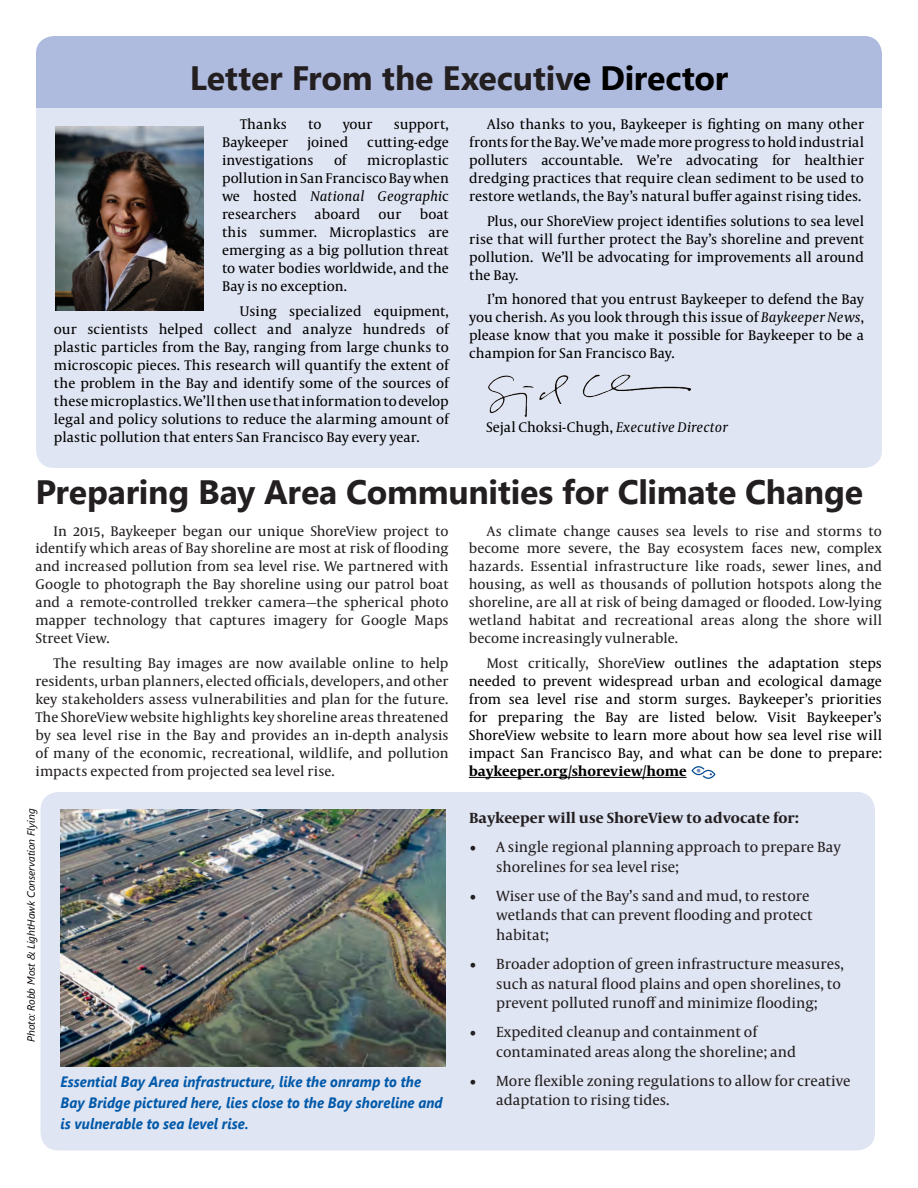
<style>
.page{position:relative;width:918px;height:1188px;background:#fff}
.page>*{position:absolute;margin:0;border:0;box-sizing:border-box;transform-origin:0 0}
.Newsletter_article_t{font:700 33.75px "Segoe UI";letter-spacing:-.01em;color:#231f20}
.Heading_1{font:700 33.75px "Segoe UI";letter-spacing:-.005em;color:#231f20}
.t1{font:15px/19.5px "Capitolium News 2";color:#231f20}
.t2{font:italic 700 15px/21px "Segoe UI";letter-spacing:.005em;color:#0159a9;scale:.9 1}
.Body_Copy{font:700 15px "Capitolium News 2";color:#231f20}
.Article_Body_2_copy{font:14.25px/18px "Capitolium News 2";color:#000;text-align:justify}
.Article_Body_2_copy-2{font:14.25px/18px "Capitolium News 2";color:#231f20;text-align:justify}
.Article_Body_2{font:14.25px "Capitolium News 2";color:#000}
.t3{font:italic 10.5px "Segoe UI";color:#060201}
.s1{color:#000}
.s2{font-style:italic}
.s3{color:#231f20}
.s4{font-weight:700}
</style>
<div class="page">
<hr style="left:469px;top:777px;width:218px;height:1px;background:#000">
<div style="left:40px;top:792px;width:835px;height:358px;background:#e0e5f3;border-radius:18px"></div>
<img style="left:60px;top:810px;width:386px;height:256px">
<svg style="left:692px;top:766px;width:23px;height:13px"></svg>
<div style="left:36px;top:38px;width:846px;height:430px;background:#e0e5f3;border-radius:18px"></div>
<img style="left:488px;top:374px;width:203px;height:43px">
<div style="left:36px;top:36px;width:846px;height:72px;background:#aebade"></div>
<img style="left:56px;top:127px;width:148px;height:184px">
<p class="Heading_1" style="left:190px;top:54px;width:540px">Letter From the Executiv<span class="s1">e Director</span></p>
<p class="Article_Body_2_copy" style="left:240px;top:115px;width:49px">Thanks</p>
<p class="Article_Body_2_copy" style="left:308px;top:115px;width:15px">to</p>
<p class="Article_Body_2_copy" style="left:343px;top:115px;width:31px">your</p>
<p class="Article_Body_2_copy" style="left:394px;top:115px;width:57px">support,</p>
<p class="Article_Body_2_copy" style="left:222px;top:133px;width:68px">Baykeeper</p>
<p class="Article_Body_2_copy" style="left:307px;top:133px;width:43px">joined</p>
<p class="Article_Body_2_copy" style="left:367px;top:133px;width:83px">cutting-edge</p>
<p class="Article_Body_2_copy" style="left:222px;top:151px;width:93px">investigations</p>
<p class="Article_Body_2_copy" style="left:334px;top:151px;width:14px">of</p>
<p class="Article_Body_2_copy" style="left:222px;top:151px;width:228px;text-indent:145px">microplastic pollution in San Francisco Bay when we hosted <span class="s2">National Geographi</span>c researchers</p>
<p class="Article_Body_2_copy" style="left:222px;top:205px;width:228px;text-indent:198px">boat this summer. Microplastics are emerging as a big pollution threat to water bodies worldwide, and the Bay is no exception.</p>
<p class="Article_Body_2_copy" style="left:54px;top:301px;width:396px;text-indent:186px">Using specialized equipment, our scientists helped collect and analyze hundreds of plastic particles from the Bay, ranging from large chunks to microscopic pieces. This research will quantify the extent of the problem in the Bay and identify some of the sources of these microplastics. We’ll then use that information to develop legal and policy solutions to reduce the alarming amount of plastic pollution that enters San Francisco Bay every year.</p>
<p class="Article_Body_2_copy" style="left:315px;top:205px;width:47px">aboard</p>
<p class="Article_Body_2_copy" style="left:379px;top:205px;width:24px">our</p>
<p class="Article_Body_2_copy" style="left:469px;top:115px;width:396px;text-indent:18px">Also thanks to you, Baykeeper is fighting on many other fronts for the Bay. We’ve made more progress to hold industrial polluters accountable. We’re advocating for healthier dredging practices that require clean sediment to be used to restore wetlands, the Bay’s natural buffer against rising tides.</p>
<p class="Article_Body_2_copy" style="left:469px;top:211px;width:396px;text-indent:18px">Plus, our ShoreView project identifies solutions to sea level rise that will further protect the Bay’s shoreline and prevent pollution. We’ll be advocating for improvements all around the Bay.</p>
<p class="Article_Body_2_copy" style="left:469px;top:290px;width:396px;text-indent:18px">I’m honored that you entrust Baykeeper to defend the Bay you cherish. As you look through this issue of <span class="s2">Baykeeper News</span>, please know that you make it possible for Baykeeper to be a champion for San Francisco Bay.</p>
<p class="Article_Body_2" style="left:486px;top:417px;width:243px">Sejal Choksi-Chugh, <span class="s2">Executive Director</span></p>
<p class="Newsletter_article_t" style="left:35px;top:468px;width:829px">Preparing Bay Area Communities for Climate Change</p>
<p class="Article_Body_2_copy-2" style="left:35px;top:521px;width:415px;text-indent:18px">In 2015, Baykeeper began our unique ShoreView project to identify which areas of Bay shoreline are most at risk of flooding and increased pollution from sea level rise. We partnered with Google to photograph the Bay shoreline using our patrol boat and a remote-controlled trekker camera—the spherical photo mapper technology that captures imagery for Google Maps Street View.</p>
<p class="Article_Body_2_copy-2" style="left:35px;top:654px;width:415px;text-indent:18px">The resulting Bay images are now available online to help residents, urban planners, elected officials, developers, and other key stakeholders assess vulnerabilities and plan for the future.<br>The ShoreView website highlights key shoreline areas threatened by sea level rise in the Bay and provides an in-depth analysis of many of the economic, recreational, wildlife, and pollution impacts expected from projected sea level rise.</p>
<p class="Article_Body_2_copy-2" style="left:469px;top:521px;width:415px;text-indent:18px">As climate change causes sea levels to rise and storms to become more severe, the Bay ecosystem faces new, complex hazards. Essential infrastructure like roads, sewer lines, and housing, as well as thousands of pollution hotspots along the shoreline, are all at risk of being damaged or flooded. Low-lying wetland habitat and recreational areas along the shore will become increasingly vulnerable.</p>
<p class="Article_Body_2_copy" style="left:469px;top:654px;width:415px;text-indent:18px"><span class="s3">Most critically, ShoreV</span>iew outlines the adaptation steps needed to prevent widespread urban and ecological damage from sea level rise and storm surges. Baykeeper’s priorities for preparing the Bay are listed below. Visit Baykeeper’s ShoreView website to learn more about how sea level rise will impact San Francisco Bay, and what can be done to prepare: <span class="s4">baykeeper.org/shoreview/home</span></p>
<p class="t3" style="left:24px;top:1042px;width:236px;rotate:-90deg">Photo: Robb Most &amp; LightHawk Conservation Flying</p>
<p class="Body_Copy" style="left:469px;top:807px;width:331px">Baykeeper will use ShoreView to advocate for:</p>
<p class="t1" style="left:496px;top:837px;width:346px;text-indent:-27px">• A single regional planning approach to prepare Bay shorelines for sea level rise;</p>
<p class="t1" style="left:496px;top:885px;width:318px;text-indent:-27px">• Wiser use of the Bay’s sand and mud, to restore wetlands that can prevent flooding and protect habitat;</p>
<p class="t1" style="left:496px;top:954px;width:349px;text-indent:-27px">• Broader adoption of green infrastructure measures, such as natural flood plains and open shorelines, to prevent polluted runoff and minimize flooding;</p>
<p class="t1" style="left:496px;top:1022px;width:301px;text-indent:-27px">• Expedited cleanup and containment of contaminated areas along the shoreline; and</p>
<p class="t1" style="left:496px;top:1071px;width:356px;text-indent:-27px">• More flexible zoning regulations to allow for creative adaptation to rising tides.</p>
<p class="t2" style="left:60px;top:1071px;width:426px">Essential Bay Area infrastructure, like the onramp to the<br>Bay Bridge pictured here, lies close to the Bay shoreline and is vulnerable to sea level rise.</p>
</div>
